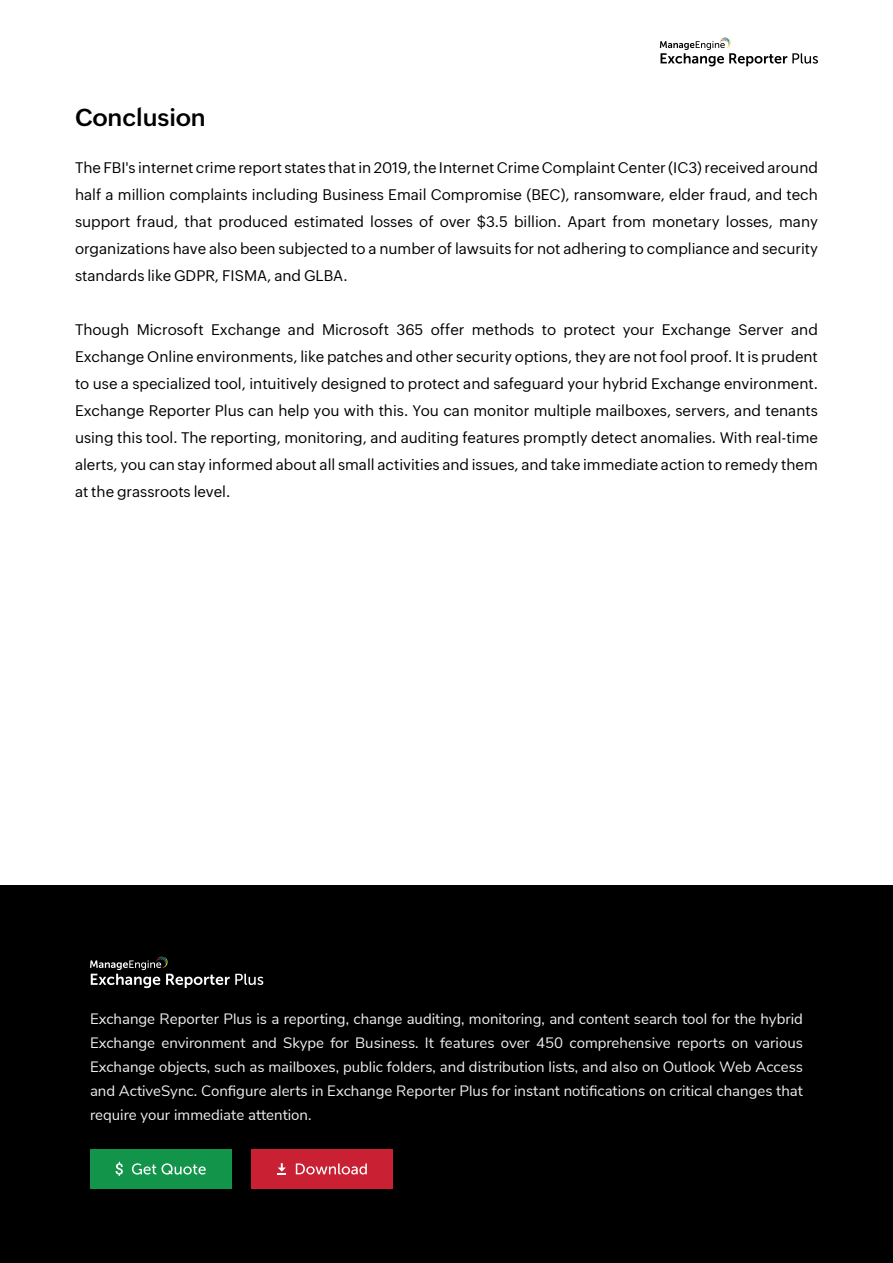
<style>
.page{position:relative;width:893px;height:1263px;background:#fff}
.page>*{position:absolute;margin:0;border:0;box-sizing:border-box;transform-origin:0 0}
.t1{font:600 24px "Zoho Puvi";color:#000}
.t2{font:15px/27px "Zoho Puvi";color:#000;text-align:justify}
.t3{font:15px/24px "Nunito Sans";color:#f0efef;text-align:justify}
</style>
<div class="page">
<svg style="left:660px;top:37px;width:158px;height:29px"></svg>
<div style="left:0;top:886px;width:893px;height:377px;background:#000"></div>
<svg style="left:90px;top:956px;width:173px;height:32px"></svg>
<div style="left:90px;top:1149px;width:141px;height:39px;background:#12954b"></div>
<div style="left:252px;top:1149px;width:141px;height:39px;background:#ca2033"></div>
<svg style="left:116px;top:1162px;width:7px;height:14px"></svg>
<svg style="left:132px;top:1163px;width:24px;height:11px"></svg>
<svg style="left:162px;top:1163px;width:44px;height:12px"></svg>
<svg style="left:296px;top:1163px;width:71px;height:11px"></svg>
<svg style="left:278px;top:1163px;width:8px;height:11px"></svg>
<h1 class="t1" style="left:75px;top:99px;width:132px">Conclusion</h1>
<p class="t2" style="left:75px;top:152px;width:745px">The FBI's internet crime report states that in 2019, the Internet Crime Complaint Center (IC3) received around half a million complaints including Business Email Compromise (BEC), ransomware, elder fraud, and tech support fraud, that produced estimated losses of over $3.5 billion. Apart from monetary losses, many organizations have also been subjected to a number of lawsuits for not adhering to compliance and security standards like GDPR, FISMA, and GLBA.</p>
<p class="t2" style="left:75px;top:314px;width:744px">Though Microsoft Exchange and Microsoft 365 offer methods to protect your Exchange Server and Exchange Online environments, like patches and other security options, they are not fool proof. It is prudent to use a specialized tool, intuitively designed to protect and safeguard your hybrid Exchange environment.<br>Exchange Reporter Plus can help you with this. You can monitor multiple mailboxes, servers, and tenants using this tool. The reporting, monitoring, and auditing features promptly detect anomalies. With real-time alerts, you can stay informed about all small activities and issues, and take immediate action to remedy them at the grassroots level.</p>
<p class="t3" style="left:90px;top:1006px;width:715px">Exchange Reporter Plus is a reporting, change auditing, monitoring, and content search tool for the hybrid Exchange environment and Skype for Business. It features over 450 comprehensive reports on various Exchange objects, such as mailboxes, public folders, and distribution lists, and also on Outlook Web Access and ActiveSync. Configure alerts in Exchange Reporter Plus for instant notifications on critical changes that require your immediate attention.</p>
</div>
